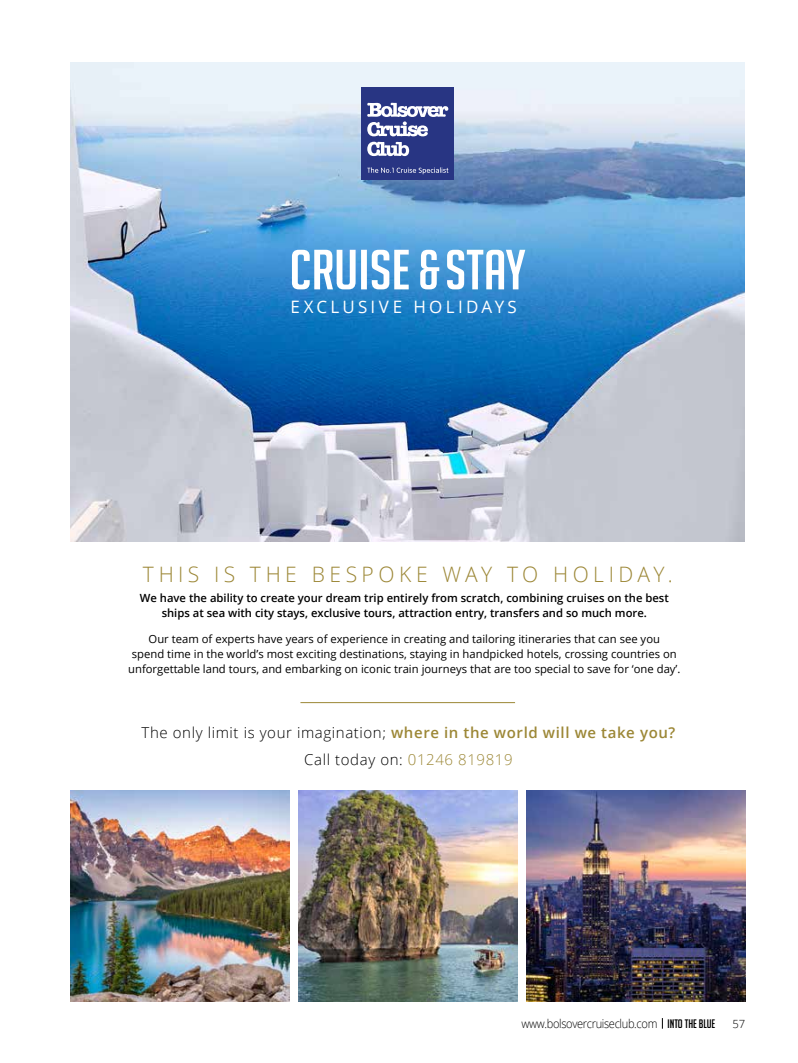
<style>
.page{position:relative;width:798px;height:1063px;background:#fff}
.page>*{position:absolute;margin:0;border:0;box-sizing:border-box;transform-origin:0 0}
.t1{font:300 21.25px "Open Sans";letter-spacing:.21em;color:#9c8736}
.t2{font:17.12px "Open Sans";letter-spacing:.195em;color:#fff}
.t3{font:300 15px/26.9px "Open Sans";letter-spacing:.04em;color:#000;text-align:center}
.t4{font:300 12px "Open Sans";letter-spacing:-.03em;color:#000;scale:.92 1}
.t5{font:11.25px/15px "Open Sans";color:#000;text-align:center}
.t6{font:600 11.25px/15px "Open Sans";color:#000;text-align:center}
.t7{font:300 11.25px "Open Sans";color:#000}
.s1{font-weight:600;color:#9c8736}
.s2{color:#9c8736}
.s3{font-family:"Big Noodle Titling";font-weight:400}
</style>
<div class="page">
<img style="left:71px;top:63px;width:673px;height:478px">
<img style="left:71px;top:791px;width:218px;height:211px">
<img style="left:298px;top:791px;width:219px;height:211px">
<img style="left:526px;top:791px;width:219px;height:211px">
<hr style="left:300px;top:702px;width:215px;height:1px;background:#9c8736">
<svg style="left:420px;top:250px;width:105px;height:39px"></svg>
<svg style="left:292px;top:250px;width:116px;height:39px"></svg>
<div style="left:361px;top:88px;width:93px;height:92px;background:#283583"></div>
<svg style="left:367px;top:103px;width:81px;height:33px"></svg>
<svg style="left:367px;top:142px;width:42px;height:14px"></svg>
<svg style="left:367px;top:167px;width:81px;height:7px"></svg>
<h2 class="t2" style="left:290px;top:295px;width:228px">EXCLUSIVE HOLIDAYS</h2>
<h1 class="t1" style="left:143px;top:560px;width:531px">THIS IS THE BESPOKE WAY TO HOLIDAY.</h1>
<p class="t6" style="left:140px;top:590px;width:530px">We have the ability to create your dream trip entirely from scratch, combining cruises on the best ships at sea with city stays, exclusive tours, attraction entry, transfers and so much more.</p>
<p class="t5" style="left:128px;top:631px;width:553px">Our team of experts have years of experience in creating and tailoring itineraries that can see you<br>spend time in the world’s most exciting destinations, staying in handpicked hotels, crossing countries on unforgettable land tours, and embarking on iconic train journeys that are too special to save for ‘one day’.</p>
<h3 class="t3" style="left:141px;top:719px;width:535px">The only limit is your imagination; <span class="s1">where in the world will we take you?<br></span>Call today on: <span class="s2">01246 819819</span></h3>
<p class="t4" style="left:521px;top:1015px;width:212px">www.bolsovercruiseclub.com <span class="s3">INTO THE BLUE</span></p>
<p class="t7" style="left:732px;top:1016px;width:14px">57</p>
</div>
